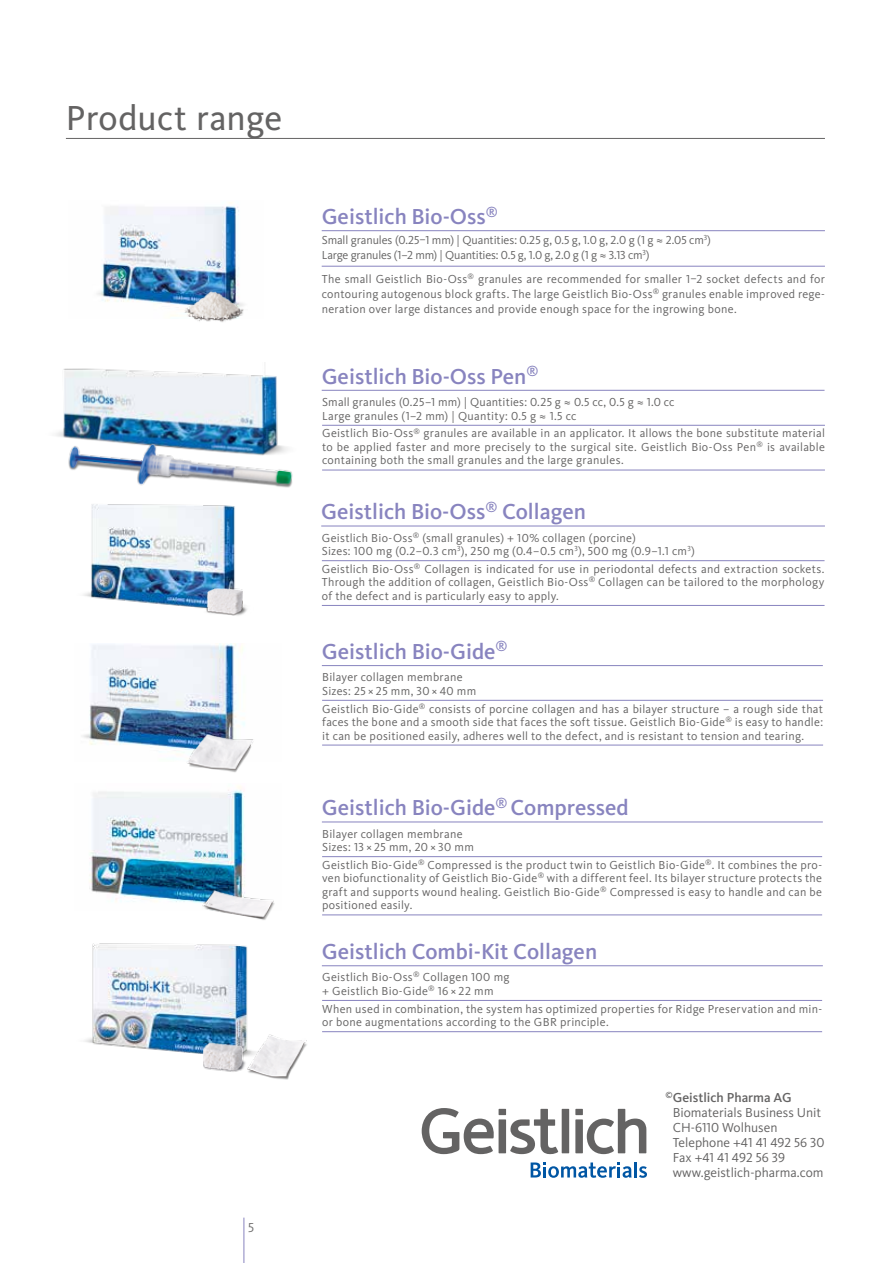
<style>
.page{position:relative;width:893px;height:1263px;background:#fff}
.page>*{position:absolute;margin:0;border:0;box-sizing:border-box;transform-origin:0 0}
.t1{font:36px "Kievit Pro";letter-spacing:.005em;color:#646363}
.t2{font:500 22.5px "Kievit OT";color:#8884bf}
.t3{font:13.5px/15px "Kievit OT";color:#646363}
.t4{font:13.5px "Kievit OT";color:#706f6f}
.t5{font:12px/13.5px "Kievit Pro";letter-spacing:.025em;color:#646363}
.t6{font:12px/15px "Kievit Pro";letter-spacing:-.01em;color:#646363}
.s1{font-weight:500}
</style>
<div class="page">
<hr style="left:244px;top:1217px;width:1px;height:46px;background:#8884bf">
<hr style="left:66px;top:138px;width:759px;height:1px;background:#646363">
<img style="left:63px;top:368px;width:215px;height:36px">
<img style="left:56px;top:404px;width:237px;height:84px">
<img style="left:84px;top:943px;width:164px;height:111px">
<hr style="left:322px;top:560px;width:502px;height:1px;background:#8884bf">
<hr style="left:322px;top:605px;width:502px;height:1px;background:#8884bf">
<hr style="left:322px;top:700px;width:501px;height:1px;background:#8884bf">
<hr style="left:322px;top:745px;width:501px;height:1px;background:#8884bf">
<hr style="left:322px;top:1000px;width:500px;height:1px;background:#8884bf">
<hr style="left:322px;top:1031px;width:500px;height:1px;background:#8884bf">
<hr style="left:322px;top:425px;width:503px;height:1px;background:#8884bf">
<hr style="left:322px;top:470px;width:503px;height:1px;background:#8884bf">
<hr style="left:322px;top:390px;width:502px;height:1px;background:#8884bf">
<hr style="left:321px;top:526px;width:504px;height:1px;background:#8884bf">
<hr style="left:322px;top:665px;width:501px;height:1px;background:#8884bf">
<hr style="left:322px;top:822px;width:501px;height:1px;background:#8884bf">
<hr style="left:322px;top:965px;width:501px;height:1px;background:#8884bf">
<img style="left:83px;top:504px;width:152px;height:104px">
<img style="left:197px;top:579px;width:50px;height:37px">
<img style="left:82px;top:643px;width:161px;height:116px">
<img style="left:176px;top:714px;width:77px;height:59px">
<img style="left:97px;top:202px;width:142px;height:114px">
<img style="left:176px;top:291px;width:68px;height:31px">
<img style="left:243px;top:1026px;width:64px;height:54px">
<img style="left:203px;top:1043px;width:46px;height:34px">
<hr style="left:322px;top:230px;width:503px;height:1px;background:#8884bf">
<hr style="left:322px;top:266px;width:503px;height:1px;background:#8884bf">
<hr style="left:322px;top:856px;width:500px;height:1px;background:#8884bf">
<hr style="left:322px;top:915px;width:500px;height:1px;background:#8884bf">
<img style="left:89px;top:786px;width:156px;height:117px">
<img style="left:199px;top:879px;width:76px;height:41px">
<svg style="left:587px;top:1109px;width:59px;height:45px"></svg>
<svg style="left:510px;top:1109px;width:48px;height:45px"></svg>
<svg style="left:422px;top:1108px;width:72px;height:46px"></svg>
<div style="left:562px;top:1109px;width:7px;height:44px;background:#646363"></div>
<div style="left:499px;top:1119px;width:7px;height:34px;background:#646363"></div>
<div style="left:499px;top:1109px;width:7px;height:6px;background:#646363"></div>
<div style="left:575px;top:1119px;width:8px;height:34px;background:#646363"></div>
<div style="left:575px;top:1109px;width:8px;height:6px;background:#646363"></div>
<hr style="left:634px;top:1162px;width:3px;height:15px;background:#0056a4">
<svg style="left:639px;top:1166px;width:8px;height:12px"></svg>
<svg style="left:531px;top:1162px;width:101px;height:16px"></svg>
<h1 class="t1" style="left:66px;top:96px;width:218px">Product range</h1>
<p class="t4" style="left:248px;top:1219px;width:7px">5</p>
<h2 class="t2" style="left:322px;top:203px;width:178px">Geistlich Bio-Oss<sup>®</sup></h2>
<p class="t6" style="left:322px;top:233px;width:391px">Small granules (0.25–1 mm) | Quantities: 0.25 g, 0.5 g, 1.0 g, 2.0 g (1 g ≈ 2.05 cm<sup>3</sup>)<br>Large granules (1–2 mm) | Quantities: 0.5 g, 1.0 g, 2.0 g (1 g ≈ 3.13 cm<sup>3</sup>)</p>
<p class="t5" style="left:322px;top:271px;width:505px;line-height:15px;text-align:justify">The small Geistlich Bio-Oss<sup>®</sup> granules are recommended for smaller 1–2 socket defects and for contouring autogenous block grafts. The large Geistlich Bio-Oss<sup>®</sup> granules enable improved rege&shy;neration over large distances and provide enough space for the ingrowing bone.</p>
<h2 class="t2" style="left:322px;top:362px;width:218px">Geistlich Bio-Oss Pen<sup>®</sup></h2>
<p class="t5" style="left:322px;top:395px;width:354px">Small granules (0.25–1 mm) | Quantities: 0.25 g ≈ 0.5 cc, 0.5 g ≈ 1.0 cc<br>Large granules (1–2 mm) | Quantity: 0.5 g ≈ 1.5 cc</p>
<p class="t5" style="left:322px;top:427px;width:504px;text-align:justify">Geistlich Bio-Oss<sup>®</sup> granules are available in an applicator. It allows the bone substitute material to be applied faster and more precisely to the surgical site. Geistlich Bio-Oss Pen<sup>®</sup> is available containing both the small granules and the large granules.</p>
<h2 class="t2" style="left:321px;top:498px;width:266px">Geistlich Bio-Oss<sup>®</sup> Collagen</h2>
<p class="t5" style="left:322px;top:531px;width:374px">Geistlich Bio-Oss<sup>®</sup> (small granules) + 10% collagen (porcine)<br>Sizes: 100 mg (0.2–0.3 cm<sup>3</sup>), 250 mg (0.4–0.5 cm<sup>3</sup>), 500 mg (0.9–1.1 cm<sup>3</sup>)</p>
<p class="t5" style="left:322px;top:562px;width:504px;text-align:justify">Geistlich Bio-Oss<sup>®</sup> Collagen is indicated for use in periodontal defects and extraction sockets.<br>Through the addition of collagen, Geistlich Bio-Oss<sup>®</sup> Collagen can be tailored to the morphology of the defect and is particularly easy to apply.</p>
<h2 class="t2" style="left:322px;top:638px;width:187px">Geistlich Bio-Gide<sup>®</sup></h2>
<p class="t5" style="left:322px;top:670px;width:156px">Bilayer collagen membrane<br>Sizes: 25 × 25 mm, 30 × 40 mm</p>
<p class="t5" style="left:322px;top:702px;width:502px;text-align:justify">Geistlich Bio-Gide<sup>®</sup> consists of porcine collagen and has a bilayer structure – a rough side that faces the bone and a smooth side that faces the soft tissue. Geistlich Bio-Gide<sup>®</sup> is easy to handle: it can be positioned easily, adheres well to the defect, and is resistant to tension and tearing.</p>
<h2 class="t2" style="left:322px;top:794px;width:308px">Geistlich Bio-Gide<sup>®</sup> Compressed</h2>
<p class="t5" style="left:322px;top:827px;width:153px">Bilayer collagen membrane<br>Sizes: 13 × 25 mm, 20 × 30 mm</p>
<p class="t5" style="left:322px;top:858px;width:501px;text-align:justify">Geistlich Bio-Gide<sup>®</sup> Compressed is the product twin to Geistlich Bio-Gide<sup>®</sup>. It combines the pro&shy;ven biofunctionality of Geistlich Bio-Gide<sup>®</sup> with a different feel. Its bilayer structure protects the graft and supports wound healing. Geistlich Bio-Gide<sup>®</sup> Compressed is easy to handle and can be positioned easily.</p>
<h2 class="t2" style="left:322px;top:938px;width:277px">Geistlich Combi-Kit Collagen</h2>
<p class="t5" style="left:322px;top:970px;width:189px">Geistlich Bio-Oss<sup>®</sup> Collagen 100 mg + Geistlich Bio-Gide<sup>®</sup> 16 × 22 mm</p>
<p class="t5" style="left:322px;top:1002px;width:501px">When used in combination, the system has optimized properties for Ridge Preservation and min&shy;or bone augmentations according to the GBR principle.</p>
<p class="t3" style="left:673px;top:1090px;width:153px;text-indent:-7px"><sup>©</sup><span class="s1">Geistlich Pharma AG<br></span>Biomaterials Business Unit<br>CH-6110 Wolhusen<br>Telephone +41 41 492 56 30<br>Fax +41 41 492 56 39 www.geistlich-pharma.com</p>
</div>
